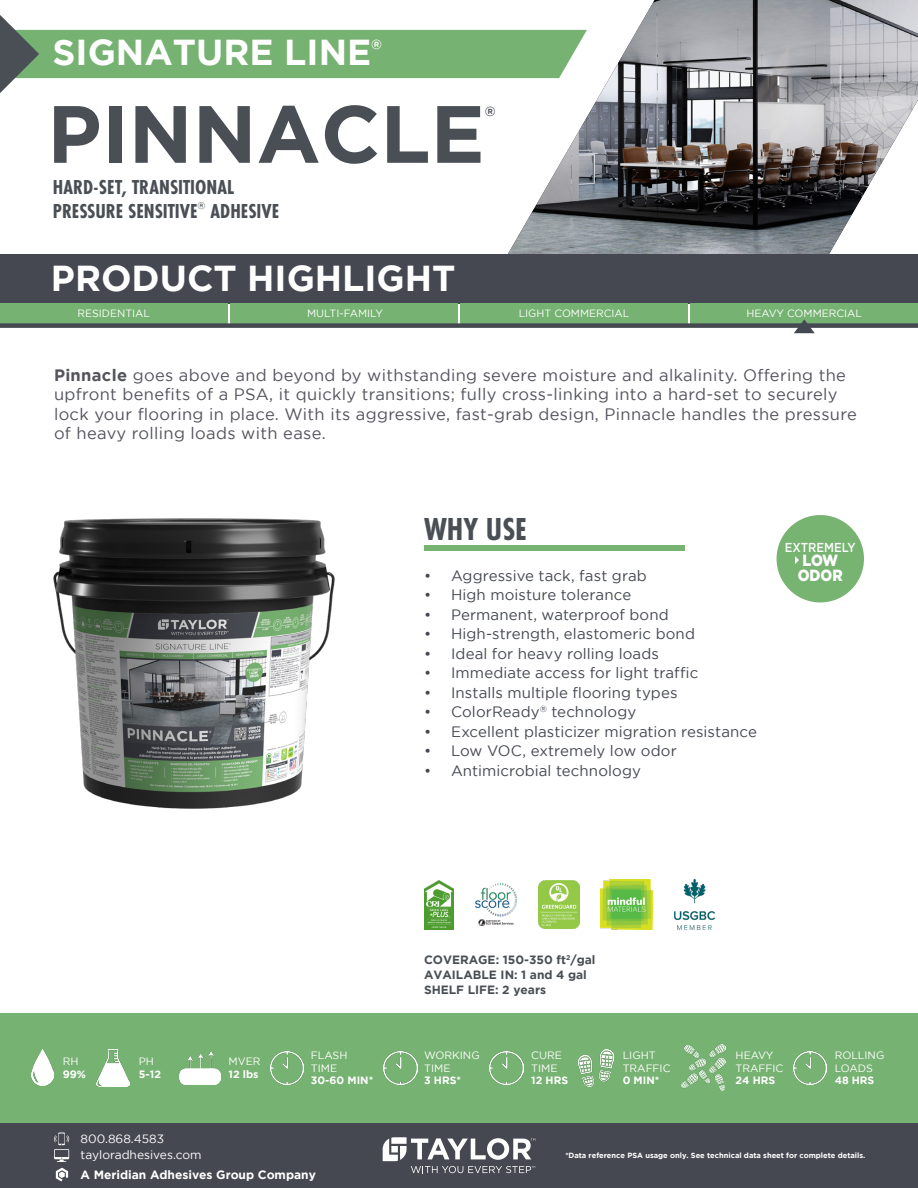
<style>
.page{position:relative;width:918px;height:1188px;background:#fff}
.page>*{position:absolute;margin:0;border:0;box-sizing:border-box;transform-origin:0 0}
.t1{font:700 81px "Gotham";color:#4a4f55}
.t2{font:700 36px "Gotham";color:#fff}
.t3{font:700 33px "Futura PT Cond";color:#4a4f55}
.t4{font:700 21px/24px "Futura PT Cond";color:#4a4f55}
.t5{font:16.5px/19.5px "Gotham";letter-spacing:.02em;color:#53545c}
.t6{font:900 16.2px "Gotham";color:#fff;scale:.88 1}
.t7{font:15px "Gotham";letter-spacing:.005em;color:#454851}
.t8{font:700 13.05px "Gotham";color:#4a4f55}
.t9{font:700 13.05px "Gotham";color:#fff}
.t10{font:500 12.9px "Gotham";color:#fff;scale:.88 1}
.t11{font:700 12px "Gotham";color:#4a4f55}
.t12{font:12px "Gotham";color:#fff}
.t13{font:700 12px "Gotham";color:#fff}
.t14{font:10.65px "Gotham";color:#fff}
.t15{font:700 10.65px "Gotham";color:#fff}
.t16{font:10.5px "Gotham";color:#fff}
.t17{font:700 7.5px "Gotham";color:#fff}
.s1{font-weight:700}
</style>
<div class="page">
<div style="left:0;top:1122px;width:918px;height:66px;background:#454851"></div>
<svg style="left:54px;top:1133px;width:15px;height:29px"></svg>
<svg style="left:56px;top:1168px;width:12px;height:13px"></svg>
<svg style="left:383px;top:1137px;width:152px;height:36px"></svg>
<div style="left:0;top:1013px;width:918px;height:109px;background:#76b271"></div>
<img style="left:578px;top:1049px;width:35px;height:37px">
<img style="left:681px;top:1045px;width:44px;height:46px">
<img style="left:32px;top:1050px;width:22px;height:36px">
<img style="left:97px;top:1049px;width:33px;height:37px">
<img style="left:180px;top:1051px;width:41px;height:33px">
<img style="left:270px;top:1051px;width:34px;height:34px">
<img style="left:384px;top:1051px;width:33px;height:34px">
<img style="left:490px;top:1051px;width:33px;height:34px">
<img style="left:793px;top:1051px;width:33px;height:34px">
<svg style="left:0;top:15px;width:508px;height:78px"></svg>
<img style="left:508px;top:0;width:410px;height:254px">
<div style="left:0;top:254px;width:918px;height:49px;background:#454851"></div>
<div style="left:691px;top:303px;width:227px;height:20px;background:#76b271"></div>
<div style="left:230px;top:303px;width:228px;height:20px;background:#76b271"></div>
<div style="left:460px;top:303px;width:228px;height:20px;background:#76b271"></div>
<div style="left:0;top:303px;width:227px;height:20px;background:#76b271"></div>
<div style="left:0;top:323px;width:918px;height:5px;background:#444851"></div>
<svg style="left:794px;top:319px;width:21px;height:14px"></svg>
<div style="left:777px;top:515px;width:87px;height:87px;background:#77b371;border-radius:50%"></div>
<svg style="left:795px;top:556px;width:4px;height:8px"></svg>
<div style="left:424px;top:545px;width:260px;height:6px;background:#77b371"></div>
<img style="left:53px;top:518px;width:282px;height:291px">
<img style="left:539px;top:880px;width:40px;height:49px">
<img style="left:424px;top:880px;width:29px;height:50px">
<img style="left:601px;top:879px;width:51px;height:51px">
<img style="left:674px;top:879px;width:41px;height:51px">
<img style="left:475px;top:883px;width:42px;height:43px">
<p class="t2" style="left:53px;top:32px;width:320px">SIGNATURE LINE</p>
<p class="t9" style="left:371px;top:37px;width:12px">®</p>
<p class="t1" style="left:47px;top:87px;width:439px">PINNACLE</p>
<p class="t8" style="left:485px;top:104px;width:12px">®</p>
<p class="t4" style="left:53px;top:175px;width:228px">HARD-SET, TRANSITIONAL<br>PRESSURE SENSITIVE<sup>®</sup> ADHESIVE</p>
<p class="t2" style="left:51px;top:257px;width:406px">PRODUCT HIGHLIGHT</p>
<p class="t16" style="left:77px;top:307px;width:74px">RESIDENTIAL</p>
<p class="t16" style="left:307px;top:307px;width:77px">MULTI-FAMILY</p>
<p class="t16" style="left:519px;top:307px;width:112px">LIGHT COMMERCIAL</p>
<p class="t16" style="left:747px;top:307px;width:117px">HEAVY COMMERCIAL</p>
<p class="t5" style="left:54px;top:365px;width:804px"><span class="s1">Pinnacle</span> goes above and beyond by withstanding severe moisture and alkalinity. Offering the upfront benefits of a PSA, it quickly transitions; fully cross-linking into a hard-set to securely lock your flooring in place. With its aggressive, fast-grab design, Pinnacle handles the pressure of heavy rolling loads with ease.</p>
<p class="t3" style="left:424px;top:510px;width:104px">WHY USE</p>
<p class="t10" style="left:785px;top:540px;width:82px">EXTREMELY</p>
<p class="t6" style="left:802px;top:551px;width:42px">LOW</p>
<p class="t7" style="left:424px;top:567px;width:224px">• Aggressive tack, fast grab</p>
<p class="t6" style="left:798px;top:566px;width:53px">ODOR</p>
<p class="t7" style="left:424px;top:587px;width:209px">• High moisture tolerance</p>
<p class="t7" style="left:424px;top:606px;width:246px">• Permanent, waterproof bond</p>
<p class="t7" style="left:424px;top:626px;width:272px">• High-strength, elastomeric bond</p>
<p class="t7" style="left:424px;top:645px;width:236px">• Ideal for heavy rolling loads</p>
<p class="t7" style="left:424px;top:665px;width:276px">• Immediate access for light traffic</p>
<p class="t7" style="left:424px;top:684px;width:255px">• Installs multiple flooring types</p>
<p class="t7" style="left:424px;top:704px;width:214px">• ColorReady<sup>®</sup> technology</p>
<p class="t7" style="left:424px;top:723px;width:335px">• Excellent plasticizer migration resistance</p>
<p class="t7" style="left:424px;top:743px;width:254px">• Low VOC, extremely low odor</p>
<p class="t7" style="left:424px;top:762px;width:218px">• Antimicrobial technology</p>
<p class="t14" style="left:63px;top:1056px;width:17px">RH</p>
<p class="t15" style="left:63px;top:1068px;width:25px">99%</p>
<p class="t14" style="left:139px;top:1056px;width:17px">PH</p>
<p class="t15" style="left:139px;top:1068px;width:24px">5-12</p>
<p class="t14" style="left:229px;top:1056px;width:34px">MVER</p>
<p class="t15" style="left:229px;top:1068px;width:32px">12 lbs</p>
<p class="t14" style="left:311px;top:1049px;width:38px">FLASH</p>
<p class="t14" style="left:311px;top:1062px;width:28px">TIME</p>
<p class="t15" style="left:311px;top:1074px;width:64px">30-60 MIN*</p>
<p class="t12" style="left:81px;top:1132px;width:85px">800.868.4583</p>
<p class="t12" style="left:81px;top:1148px;width:122px">tayloradhesives.com</p>
<p class="t13" style="left:81px;top:1168px;width:237px">A Meridian Adhesives Group Company</p>
<p class="t11" style="left:424px;top:953px;width:173px">COVERAGE: 150-350 ft<sup>2</sup>/gal</p>
<p class="t11" style="left:424px;top:968px;width:164px">AVAILABLE IN: 1 and 4 gal</p>
<p class="t11" style="left:424px;top:983px;width:124px">SHELF LIFE: 2 years</p>
<p class="t14" style="left:424px;top:1049px;width:57px">WORKING</p>
<p class="t14" style="left:424px;top:1062px;width:28px">TIME</p>
<p class="t15" style="left:424px;top:1074px;width:38px">3 HRS*</p>
<p class="t14" style="left:531px;top:1049px;width:32px">CURE</p>
<p class="t14" style="left:531px;top:1062px;width:28px">TIME</p>
<p class="t15" style="left:531px;top:1074px;width:38px">12 HRS</p>
<p class="t14" style="left:623px;top:1049px;width:34px">LIGHT</p>
<p class="t14" style="left:623px;top:1062px;width:49px">TRAFFIC</p>
<p class="t15" style="left:623px;top:1074px;width:38px">0 MIN*</p>
<p class="t14" style="left:736px;top:1049px;width:39px">HEAVY</p>
<p class="t14" style="left:736px;top:1062px;width:49px">TRAFFIC</p>
<p class="t15" style="left:736px;top:1074px;width:41px">24 HRS</p>
<p class="t14" style="left:835px;top:1049px;width:51px">ROLLING</p>
<p class="t14" style="left:835px;top:1062px;width:40px">LOADS</p>
<p class="t15" style="left:835px;top:1074px;width:41px">48 HRS</p>
<p class="t17" style="left:565px;top:1151px;width:302px">*Data reference PSA usage only. See technical data sheet for complete details.</p>
</div>
